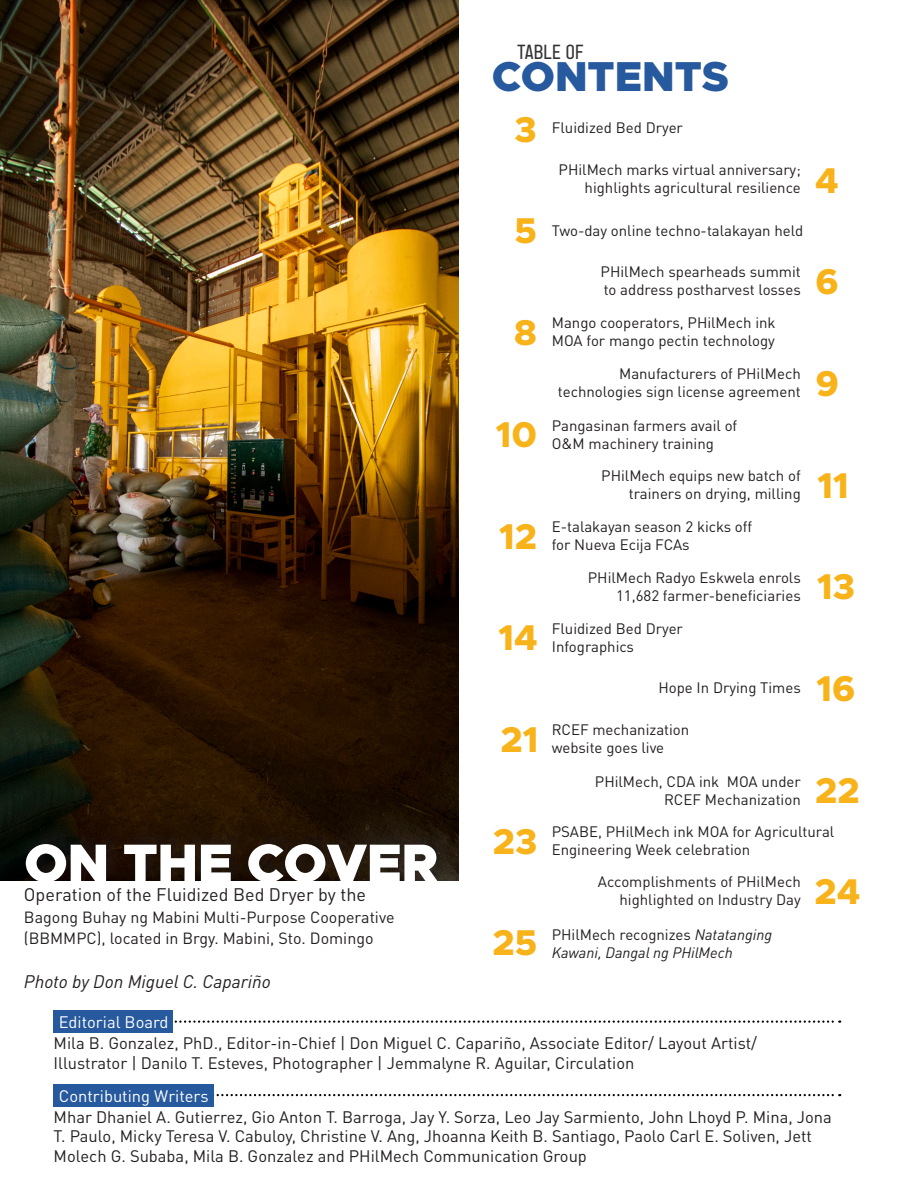
<style>
.page{position:relative;width:918px;height:1188px;background:#fff}
.page>*{position:absolute;margin:0;border:0;box-sizing:border-box;transform-origin:0 0}
.t1{font:900 54px "Metropolis";letter-spacing:-.01em;color:#fff}
.t2{font:900 42px "Metropolis";color:#26599d}
.t3{font:800 36px "Metropolis";color:#f8b31a}
.t4{font:19.5px "Plat Nomor";color:#323232}
.t5{font:18px "DIN Pro";color:#231f20}
.t6{font:italic 18px "DIN Pro";color:#231f20}
.t7{font:16.5px/19.8px "DIN Pro";color:#231f20}
.t8{font:16.5px "DIN Pro";color:#fff}
.t9{font:16.05px/21.6px "DIN Pro";color:#231f20}
.t10{font:15px/18px "DIN Pro";color:#231f20}
.t11{font:italic 15px/18px "DIN Pro";color:#231f20}
.s1{font-style:normal}
</style>
<div class="page">
<img style="left:0;top:0;width:459px;height:880px">
<div style="left:25px;top:828px;width:427px;height:55px;background:#231f20;opacity:.4"></div>
<svg style="left:174px;top:1020px;width:666px;height:3px"></svg>
<svg style="left:214px;top:1094px;width:626px;height:2px"></svg>
<div style="left:54px;top:1010px;width:119px;height:23px;background:#26599d"></div>
<div style="left:54px;top:1084px;width:160px;height:22px;background:#26599d"></div>
<p class="t4" style="left:517px;top:44px;width:68px">TABLE OF</p>
<p class="t2" style="left:492px;top:50px;width:239px">CONTENTS</p>
<p class="t1" style="left:24px;top:828px;width:416px">ON THE COVER</p>
<p class="t5" style="left:24px;top:881px;width:344px">Operation of the Fluidized Bed Dryer by the</p>
<p class="t9" style="left:24px;top:905px;width:372px">Bagong Buhay ng Mabini Multi-Purpose Cooperative (BBMMPC), located in Brgy. Mabini, Sto. Domingo</p>
<p class="t6" style="left:24px;top:967px;width:249px">Photo by Don Miguel C. Capariño</p>
<p class="t8" style="left:59px;top:1009px;width:111px">Editorial Board</p>
<p class="t3" style="left:515px;top:106px;width:24px">3</p>
<p class="t3" style="left:514px;top:208px;width:24px">5</p>
<p class="t3" style="left:514px;top:310px;width:24px">8</p>
<p class="t3" style="left:496px;top:411px;width:43px">10</p>
<p class="t3" style="left:499px;top:513px;width:39px">12</p>
<p class="t3" style="left:498px;top:615px;width:41px">14</p>
<p class="t3" style="left:500px;top:716px;width:39px">21</p>
<p class="t3" style="left:493px;top:818px;width:46px">23</p>
<p class="t3" style="left:493px;top:920px;width:46px">25</p>
<p class="t10" style="left:552px;top:118px;width:133px">Fluidized Bed Dryer</p>
<p class="t10" style="left:559px;top:159px;width:244px;text-align:right">PHilMech marks virtual anniversary; highlights agricultural resilience</p>
<p class="t10" style="left:552px;top:220px;width:253px">Two-day online techno-talakayan held</p>
<p class="t10" style="left:601px;top:261px;width:202px">PHilMech spearheads summit to address postharvest losses</p>
<p class="t10" style="left:552px;top:312px;width:225px">Mango cooperators, PHilMech ink<br>MOA for mango pectin technology</p>
<p class="t10" style="left:558px;top:363px;width:244px;text-align:right">Manufacturers of PHilMech technologies sign license agreement</p>
<p class="t10" style="left:552px;top:415px;width:187px">Pangasinan farmers avail of<br>O&amp;M machinery training</p>
<p class="t10" style="left:601px;top:465px;width:201px;text-align:right">PHilMech equips new batch of trainers on drying, milling</p>
<p class="t10" style="left:552px;top:516px;width:202px">E-talakayan season 2 kicks off for Nueva Ecija FCAs</p>
<p class="t10" style="left:588px;top:568px;width:214px;text-align:right">PHilMech Radyo Eskwela enrols<br>11,682 farmer-beneficiaries</p>
<p class="t10" style="left:552px;top:618px;width:133px">Fluidized Bed Dryer<br>Infographics</p>
<p class="t10" style="left:658px;top:677px;width:144px">Hope In Drying Times</p>
<p class="t10" style="left:552px;top:719px;width:139px">RCEF mechanization</p>
<p class="t10" style="left:552px;top:737px;width:114px">website goes live</p>
<p class="t10" style="left:595px;top:771px;width:207px">PHilMech, CDA ink MOA under</p>
<p class="t10" style="left:664px;top:789px;width:138px">RCEF Mechanization</p>
<p class="t3" style="left:815px;top:157px;width:25px">4</p>
<p class="t3" style="left:815px;top:259px;width:25px">6</p>
<p class="t3" style="left:815px;top:361px;width:25px">9</p>
<p class="t3" style="left:817px;top:462px;width:33px">11</p>
<p class="t3" style="left:817px;top:564px;width:39px">13</p>
<p class="t3" style="left:817px;top:666px;width:41px">16</p>
<p class="t3" style="left:815px;top:767px;width:46px">22</p>
<p class="t10" style="left:552px;top:821px;width:284px">PSABE, PHilMech ink MOA for Agricultural<br>Engineering Week celebration</p>
<p class="t10" style="left:598px;top:872px;width:204px;text-align:right">Accomplishments of PHilMech highlighted on Industry Day</p>
<p class="t11" style="left:552px;top:924px;width:222px"><span class="s1">PHilMech recognizes</span> Natatanging<br>Kawani, Dangal ng PHilMech</p>
<p class="t3" style="left:815px;top:869px;width:47px">24</p>
<p class="t7" style="left:54px;top:1032px;width:705px">Mila B. Gonzalez, PhD., Editor-in-Chief | Don Miguel C. Capariño, Associate Editor/ Layout Artist/<br>Illustrator | Danilo T. Esteves, Photographer | Jemmalyne R. Aguilar, Circulation</p>
<p class="t7" style="left:54px;top:1105px;width:780px">Mhar Dhaniel A. Gutierrez, Gio Anton T. Barroga, Jay Y. Sorza, Leo Jay Sarmiento, John Lhoyd P. Mina, Jona<br>T. Paulo, Micky Teresa V. Cabuloy, Christine V. Ang, Jhoanna Keith B. Santiago, Paolo Carl E. Soliven, Jett<br>Molech G. Subaba, Mila B. Gonzalez and PHilMech Communication Group</p>
<p class="t8" style="left:59px;top:1083px;width:151px">Contributing Writers</p>
</div>
